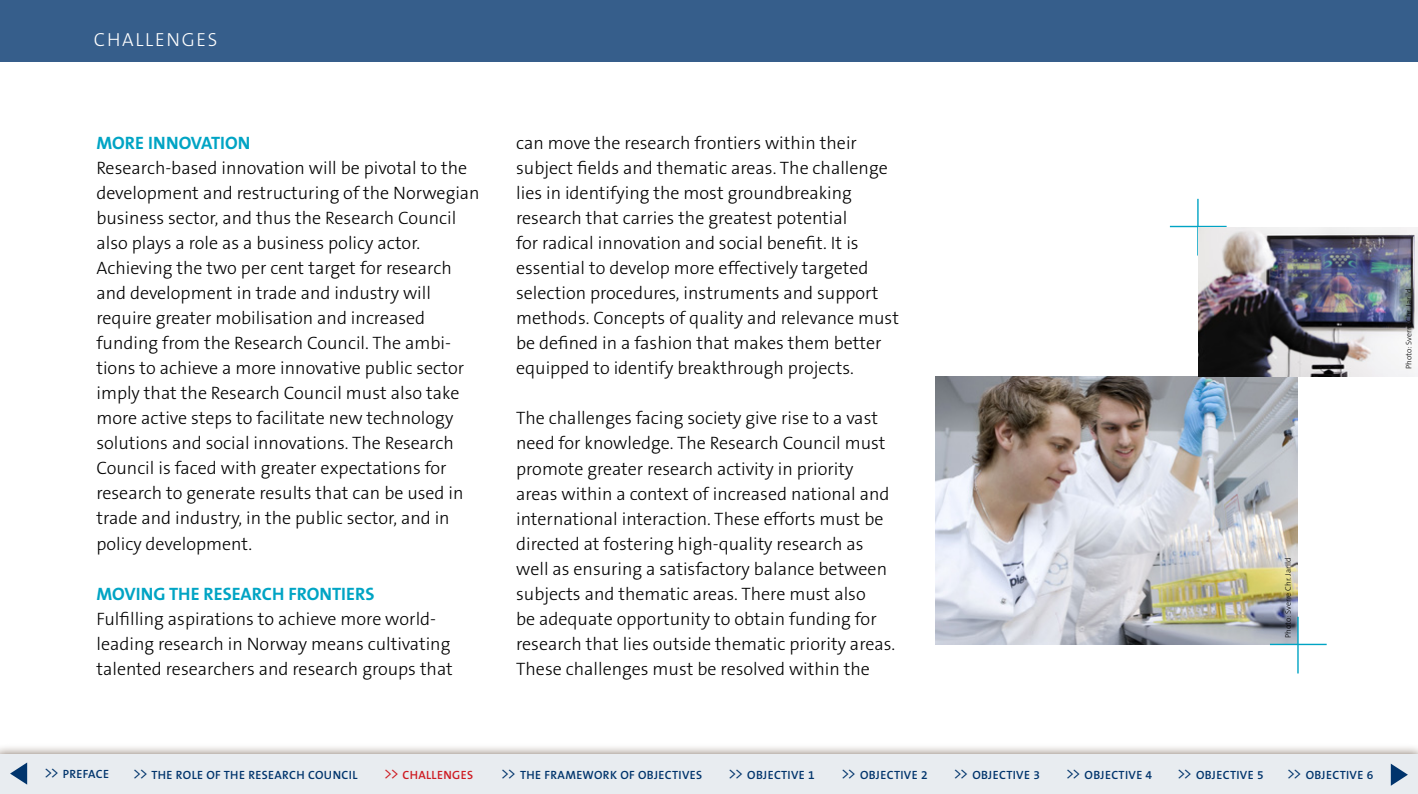
<style>
.page{position:relative;width:1418px;height:794px;background:#fff}
.page>*{position:absolute;margin:0;border:0;box-sizing:border-box;transform-origin:0 0}
.t1{font:300 19px "The Sans B3";letter-spacing:.09em;color:#fff}
.t2{font:300 18px/25px "The Sans B3";color:#000}
.t3{font:700 18px "The Sans B7";color:#00a4c4}
.t4{font:600 12px "The Sans B6";letter-spacing:.03em;color:#00346c}
.t5{font:600 12px "The Sans B6";letter-spacing:.03em;color:#ce1b22}
.t6{font:300 8px "The Sans B3";color:#000}
.s1{font-family:"The Sans B4";font-weight:300;font-size:16.2px}
</style>
<div class="page">
<div style="left:0;top:0;width:1417px;height:61px;background:#365e8b"></div>
<img style="left:935px;top:376px;width:362px;height:268px">
<hr style="left:1297px;top:617px;width:1px;height:56px;background:#00a4c4">
<hr style="left:1269px;top:643px;width:57px;height:2px;background:#00a4c4">
<svg style="left:0;top:747px;width:1417px;height:7px;background:#dedad6"></svg>
<div style="left:0;top:754px;width:1417px;height:40px;background:#e8ecf0"></div>
<svg style="left:10px;top:762px;width:17px;height:22px"></svg>
<hr style="left:1197px;top:199px;width:1px;height:56px;background:#00a4c4">
<hr style="left:1169px;top:226px;width:57px;height:1px;background:#00a4c4">
<img style="left:1198px;top:227px;width:219px;height:149px">
<svg style="left:1390px;top:763px;width:17px;height:22px"></svg>
<p class="t1" style="left:94px;top:30px;width:125px">CHALLENGES</p>
<p class="t3" style="left:96px;top:134px;width:155px">MORE INNOVATION</p>
<p class="t2" style="left:96px;top:156px;width:385px">Research-based innovation will be pivotal to the development and restructuring of the Norwegian business sector, and thus the Research Council also plays a role as a business policy actor.<br>Achieving the two per cent target for research and development in trade and industry will require greater mobilisation and increased funding from the Research Council. The ambi&shy;tions to achieve a more innovative public sector imply that the Research Council must also take more active steps to facilitate new technology solutions and social innovations. The Research Council is faced with greater expectations for research to generate results that can be used in trade and industry, in the public sector, and in policy development.</p>
<p class="t3" style="left:96px;top:584px;width:279px">MOVING THE RESEARCH FRONTIERS</p>
<p class="t2" style="left:96px;top:606px;width:358px">Fulfilling aspirations to achieve more world&shy;leading research in Norway means cultivating talented researchers and research groups that</p>
<p class="t2" style="left:516px;top:131px;width:384px">can move the research frontiers within their subject fields and thematic areas. The challenge lies in identifying the most groundbreaking research that carries the greatest potential<br>for radical innovation and social benefit. It is essential to develop more effectively targeted selection procedures, instruments and support methods. Concepts of quality and relevance must be defined in a fashion that makes them better equipped to identify breakthrough projects.</p>
<p class="t2" style="left:516px;top:406px;width:380px">The challenges facing society give rise to a vast need for knowledge. The Research Council must promote greater research activity in priority areas within a context of increased national and international interaction. These efforts must be directed at fostering high-quality research as well as ensuring a satisfactory balance between subjects and thematic areas. There must also<br>be adequate opportunity to obtain funding for research that lies outside thematic priority areas.<br>These challenges must be resolved within the</p>
<p class="t6" style="left:1284px;top:638px;width:82px;rotate:-90deg">Photo: Sverre Chr. Jarild</p>
<p class="t6" style="left:1404px;top:369px;width:82px;rotate:-90deg">Photo: Sverre Chr. Jarild</p>
<p class="t4" style="left:44px;top:768px;width:67px"><span class="s1">&gt;&gt;</span> PREFACE</p>
<p class="t4" style="left:132px;top:768px;width:227px"><span class="s1">&gt;&gt;</span> THE ROLE OF THE RESEARCH COUNCIL</p>
<p class="t5" style="left:383px;top:768px;width:91px"><span class="s1">&gt;&gt;</span> CHALLENGES</p>
<p class="t4" style="left:500px;top:768px;width:203px"><span class="s1">&gt;&gt;</span> THE FRAMEWORK OF OBJECTIVES</p>
<p class="t4" style="left:728px;top:768px;width:88px"><span class="s1">&gt;&gt;</span> OBJECTIVE 1</p>
<p class="t4" style="left:840px;top:768px;width:88px"><span class="s1">&gt;&gt;</span> OBJECTIVE 2</p>
<p class="t4" style="left:953px;top:768px;width:88px"><span class="s1">&gt;&gt;</span> OBJECTIVE 3</p>
<p class="t4" style="left:1065px;top:768px;width:88px"><span class="s1">&gt;&gt;</span> OBJECTIVE 4</p>
<p class="t4" style="left:1176px;top:768px;width:88px"><span class="s1">&gt;&gt;</span> OBJECTIVE 5</p>
<p class="t4" style="left:1286px;top:768px;width:88px"><span class="s1">&gt;&gt;</span> OBJECTIVE 6</p>
</div>
